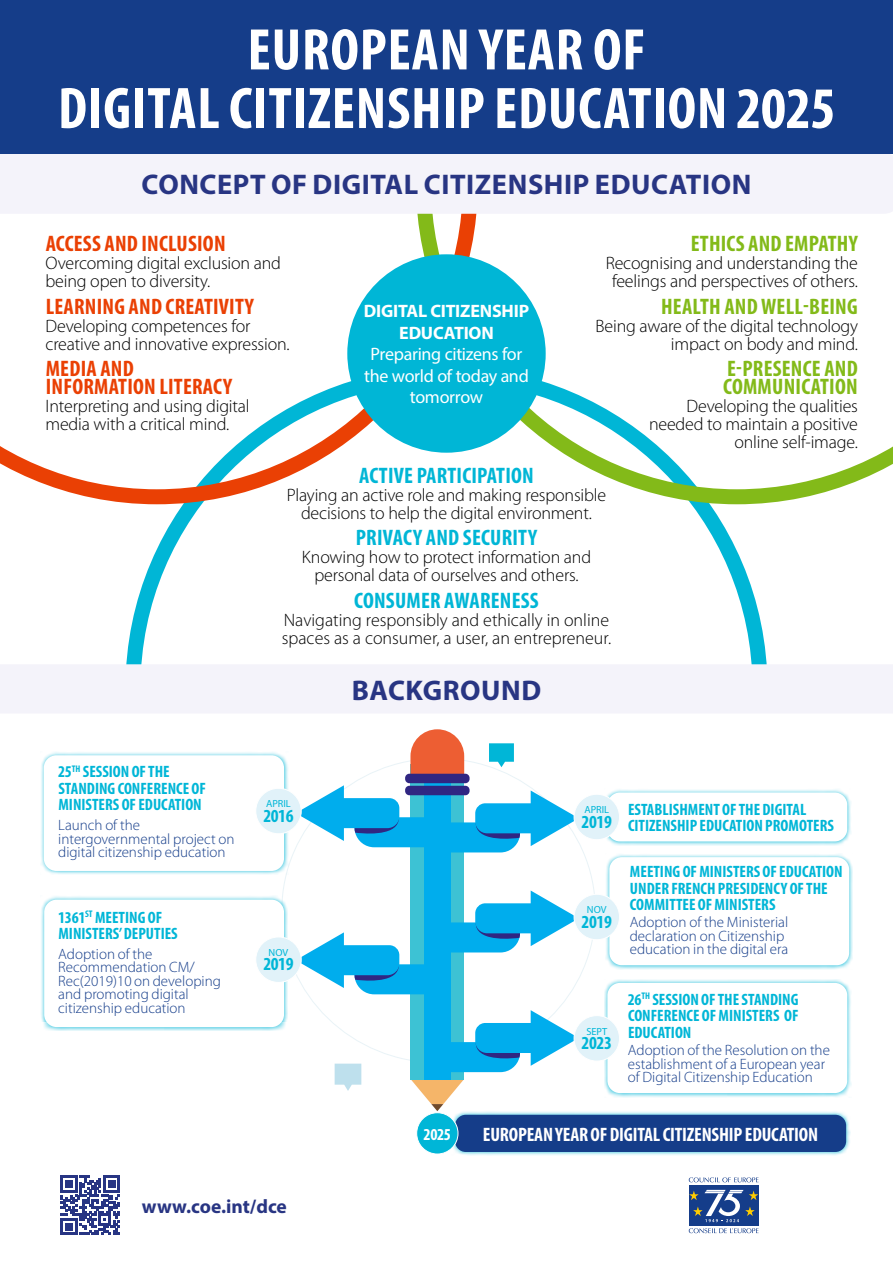
<style>
.page{position:relative;width:893px;height:1263px;background:#fff}
.page>*{position:absolute;margin:0;border:0;box-sizing:border-box;transform-origin:0 0}
.t1{font:700 condensed 59.1px/58.7px "Myriad Pro";letter-spacing:.015em;color:#fff;text-align:center}
.t2{font:700 28.5px "Myriad Pro";letter-spacing:.02em;color:#283583}
.t3{font:700 condensed 22.5px/18px "Myriad Pro";letter-spacing:.01em;color:#ea4004}
.t4{font:700 condensed 22.5px/18px "Myriad Pro";letter-spacing:.01em;color:#83ba19}
.t5{font:700 condensed 22.5px "Myriad Pro";letter-spacing:.01em;color:#00b6d6}
.t6{font:700 condensed 19.5px "Myriad Pro";letter-spacing:-.01em;color:#fff}
.t7{font:700 19.5px "Myriad Pro";color:#283583}
.t8{font:700 condensed 18.45px "Myriad Pro";letter-spacing:-.02em;color:#00b6d7}
.t9{font:300 18px/18px "Myriad Pro";letter-spacing:-.01em;color:#000}
.t10{font:18px/21.6px "Myriad Pro";letter-spacing:-.02em;color:#fff;text-align:center}
.t11{font:700 18px/21.6px "Myriad Pro";letter-spacing:-.015em;color:#fff;text-align:center}
.t12{font:700 condensed 16.8px "Myriad Pro";color:#fff}
.t13{font:700 condensed 16.5px/16.5px "Myriad Pro";color:#00b6d7}
.t14{font:300 15px/13.5px "Myriad Pro";color:#153d8a}
.t15{font:10.35px "Myriad Pro";color:#00b6d7}
</style>
<div class="page">
<svg style="left:0;top:259px;width:414px;height:245px"></svg>
<svg style="left:417px;top:214px;width:476px;height:290px"></svg>
<div style="left:0;top:153px;width:893px;height:61px;background:#f4f3fa"></div>
<div style="left:347px;top:254px;width:199px;height:199px;background:#00b6d6;border-radius:50%"></div>
<div style="left:0;top:664px;width:893px;height:49px;background:#f4f3fa"></div>
<svg style="left:689px;top:1177px;width:69px;height:5px"></svg>
<svg style="left:689px;top:1228px;width:69px;height:5px"></svg>
<div style="left:689px;top:1185px;width:69px;height:40px;background:#153d8a"></div>
<svg style="left:689px;top:1190px;width:69px;height:32px"></svg>
<div style="left:0;top:0;width:893px;height:153px;background:#153d89"></div>
<svg style="left:61px;top:1175px;width:59px;height:60px"></svg>
<div style="left:451px;top:1111px;width:399px;height:45px;background:#00b6d7;opacity:.75"></div>
<div style="left:455px;top:1115px;width:391px;height:37px;background:#153d89;border-radius:11px"></div>
<div style="left:604px;top:979px;width:247px;height:118px;background:#00b6d7;opacity:.75"></div>
<div style="left:607px;top:983px;width:240px;height:110px;background:#fff;border-radius:13px"></div>
<div style="left:604px;top:788px;width:247px;height:58px;background:#00b6d7;opacity:.75"></div>
<div style="left:607px;top:792px;width:240px;height:49px;background:#fff;border-radius:13px"></div>
<div style="left:40px;top:896px;width:248px;height:135px;background:#00b6d7;opacity:.75"></div>
<div style="left:44px;top:900px;width:240px;height:127px;background:#fff;border-radius:13px"></div>
<svg style="left:489px;top:743px;width:25px;height:24px"></svg>
<svg style="left:335px;top:1064px;width:26px;height:27px"></svg>
<svg style="left:411px;top:1079px;width:53px;height:32px"></svg>
<div style="left:410px;top:764px;width:54px;height:315px;background:#3dc2d4"></div>
<div style="left:424px;top:764px;width:27px;height:315px;background:#00aded"></div>
<svg style="left:410px;top:729px;width:54px;height:45px;background:#ed7450"></svg>
<div style="left:405px;top:774px;width:65px;height:9px;background:#302682;border-radius:4px"></div>
<svg style="left:296px;top:890px;width:283px;height:104px"></svg>
<svg style="left:296px;top:785px;width:283px;height:67px"></svg>
<svg style="left:451px;top:1010px;width:123px;height:62px"></svg>
<div style="left:574px;top:794px;width:45px;height:46px;background:#e1f2f9;border-radius:50%"></div>
<div style="left:574px;top:794px;width:46px;height:46px;border:1px solid #fff;border-radius:50%"></div>
<div style="left:574px;top:1016px;width:45px;height:45px;background:#e1f2f9;border-radius:50%"></div>
<div style="left:574px;top:1015px;width:46px;height:46px;border:1px solid #fff;border-radius:50%"></div>
<div style="left:417px;top:1113px;width:41px;height:41px;background:#00b6d7;border-radius:50%"></div>
<div style="left:416px;top:1112px;width:42px;height:42px;border:1px solid #fff;border-radius:50%"></div>
<div style="left:256px;top:937px;width:45px;height:45px;background:#e1f2f9;border-radius:50%"></div>
<div style="left:255px;top:936px;width:47px;height:47px;border:1px solid #fff;border-radius:50%"></div>
<div style="left:605px;top:853px;width:248px;height:116px;background:#00b6d7;opacity:.75"></div>
<div style="left:609px;top:857px;width:240px;height:108px;background:#fff;border-radius:13px"></div>
<div style="left:40px;top:751px;width:248px;height:124px;background:#00b6d7;opacity:.75"></div>
<div style="left:44px;top:755px;width:240px;height:116px;background:#fff;border-radius:13px"></div>
<div style="left:256px;top:788px;width:45px;height:46px;background:#e1f2f9;border-radius:50%"></div>
<div style="left:255px;top:788px;width:47px;height:46px;border:1px solid #fff;border-radius:50%"></div>
<div style="left:574px;top:894px;width:45px;height:46px;background:#e1f2f9;border-radius:50%"></div>
<div style="left:574px;top:894px;width:46px;height:46px;border:1px solid #fff;border-radius:50%"></div>
<h1 class="t1" style="left:58px;top:19px;width:779px">EUROPEAN YEAR OF<br>DIGITAL CITIZENSHIP EDUCATION 2025</h1>
<h2 class="t2" style="left:142px;top:166px;width:611px">CONCEPT OF DIGITAL CITIZENSHIP EDUCATION</h2>
<p class="t3" style="left:46px;top:234px;width:181px">ACCESS AND INCLUSION</p>
<p class="t9" style="left:46px;top:254px;width:237px">Overcoming digital exclusion and being open to diversity.</p>
<p class="t3" style="left:46px;top:297px;width:210px">LEARNING AND CREATIVITY</p>
<p class="t9" style="left:46px;top:317px;width:246px">Developing competences for creative and innovative expression.</p>
<p class="t3" style="left:46px;top:359px;width:188px">MEDIA AND<br>INFORMATION LITERACY</p>
<p class="t9" style="left:46px;top:397px;width:206px">Interpreting and using digital media with a critical mind.</p>
<p class="t11" style="left:364px;top:300px;width:167px">DIGITAL CITIZENSHIP<br>EDUCATION</p>
<p class="t10" style="left:364px;top:343px;width:166px">Preparing citizens for the world of today and tomorrow</p>
<p class="t4" style="left:691px;top:234px;width:168px">ETHICS AND EMPATHY</p>
<p class="t9" style="left:606px;top:254px;width:254px;text-align:center">Recognising and understanding the feelings and perspectives of others.</p>
<p class="t4" style="left:661px;top:297px;width:198px">HEALTH AND WELL-BEING</p>
<p class="t9" style="left:596px;top:317px;width:264px;text-align:right">Being aware of the digital technology impact on body and mind.</p>
<p class="t4" style="left:723px;top:359px;width:136px">E-PRESENCE AND<br>COMMUNICATION</p>
<p class="t9" style="left:649px;top:397px;width:210px;text-align:right">Developing the qualities needed to maintain a positive online self-image.</p>
<p class="t5" style="left:359px;top:461px;width:176px">ACTIVE PARTICIPATION</p>
<p class="t9" style="left:287px;top:486px;width:321px;text-align:center">Playing an active role and making responsible decisions to help the digital environment.</p>
<p class="t5" style="left:356px;top:524px;width:183px">PRIVACY AND SECURITY</p>
<p class="t9" style="left:302px;top:548px;width:291px;text-align:center">Knowing how to protect information and personal data of ourselves and others.</p>
<p class="t5" style="left:354px;top:586px;width:186px">CONSUMER AWARENESS</p>
<p class="t9" style="left:282px;top:611px;width:331px">Navigating responsibly and ethically in online spaces as a consumer, a user, an entrepreneur.</p>
<p class="t13" style="left:58px;top:763px;width:149px">25<sup>TH</sup> SESSION OF THE<br>STANDING CONFERENCE OF<br>MINISTERS OF EDUCATION</p>
<p class="t14" style="left:58px;top:818px;width:178px">Launch of the intergovernmental project on digital citizenship education</p>
<p class="t13" style="left:58px;top:909px;width:121px">1361<sup>ST</sup> MEETING OF<br>MINISTERS’ DEPUTIES</p>
<p class="t15" style="left:266px;top:797px;width:26px">APRIL</p>
<p class="t8" style="left:263px;top:804px;width:32px">2016</p>
<p class="t14" style="left:58px;top:947px;width:96px">Adoption of the</p>
<p class="t15" style="left:269px;top:946px;width:21px">NOV</p>
<p class="t14" style="left:58px;top:960px;width:164px">Recommendation CM/<br>Rec(2019)10 on developing and promoting digital citizenship education</p>
<p class="t8" style="left:263px;top:952px;width:32px">2019</p>
<p class="t7" style="left:142px;top:1193px;width:146px">www.coe.int/dce</p>
<h2 class="t2" style="left:352px;top:671px;width:191px">BACKGROUND</h2>
<p class="t15" style="left:584px;top:803px;width:26px">APRIL</p>
<p class="t8" style="left:582px;top:810px;width:32px">2019</p>
<p class="t15" style="left:587px;top:903px;width:21px">NOV</p>
<p class="t8" style="left:582px;top:910px;width:32px">2019</p>
<p class="t15" style="left:586px;top:1025px;width:22px">SEPT</p>
<p class="t8" style="left:582px;top:1031px;width:32px">2023</p>
<p class="t13" style="left:628px;top:801px;width:208px">ESTABLISHMENT OF THE DIGITAL<br>CITIZENSHIP EDUCATION PROMOTERS</p>
<p class="t13" style="left:630px;top:863px;width:214px">MEETING OF MINISTERS OF EDUCATION<br>UNDER FRENCH PRESIDENCY OF THE<br>COMMITTEE OF MINISTERS</p>
<p class="t14" style="left:630px;top:915px;width:160px">Adoption of the Ministerial declaration on Citizenship education in the digital era</p>
<p class="t13" style="left:628px;top:990px;width:172px;text-align:justify">26<sup>TH</sup> SESSION OF THE STANDING CONFERENCE OF MINISTERS OF EDUCATION</p>
<p class="t14" style="left:628px;top:1043px;width:204px">Adoption of the Resolution on the establishment of a European year of Digital Citizenship Education</p>
<p class="t12" style="left:424px;top:1123px;width:29px">2025</p>
<p class="t6" style="left:483px;top:1122px;width:337px">EUROPEAN YEAR OF DIGITAL CITIZENSHIP EDUCATION</p>
</div>
